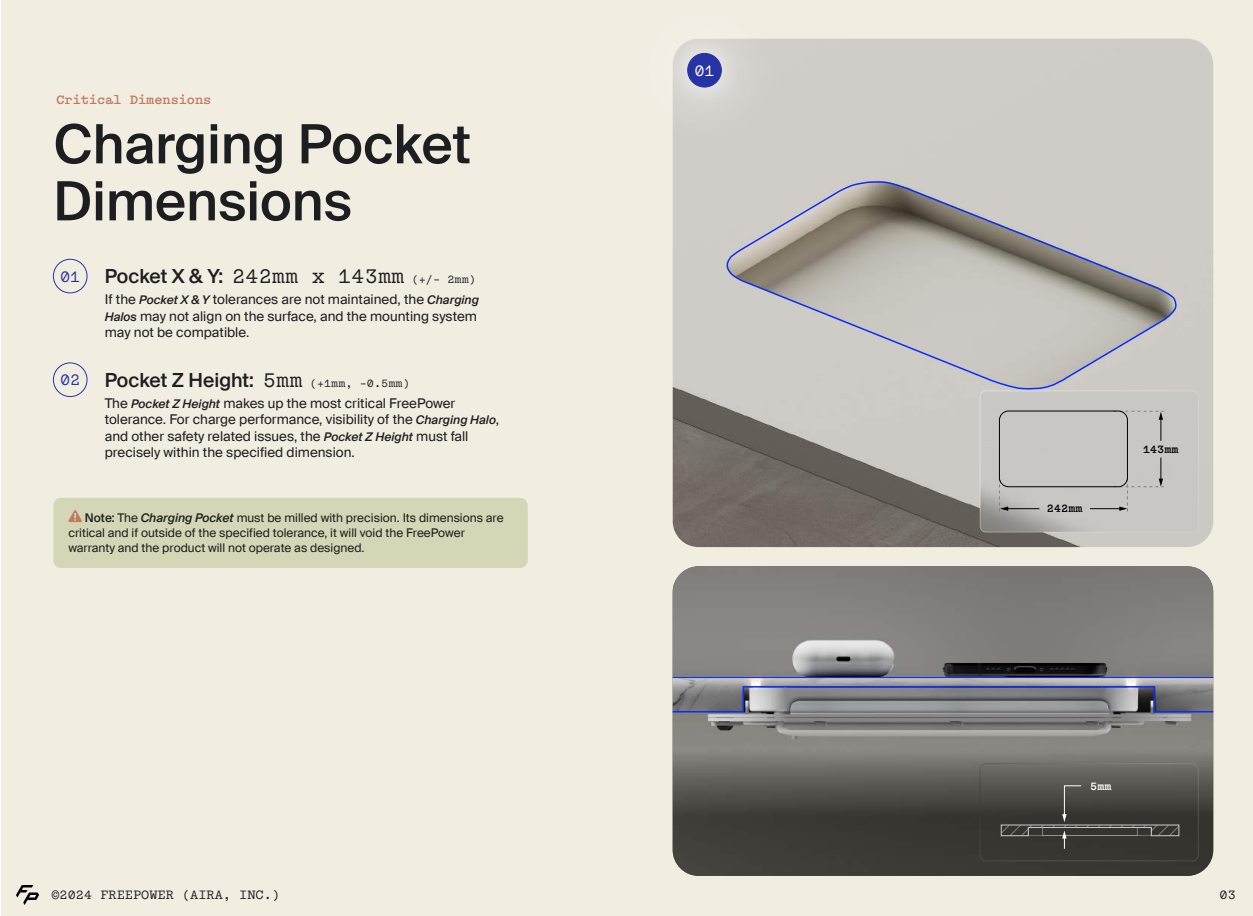
<style>
.page{position:relative;width:1253px;height:916px;background:#fff}
.page>*{position:absolute;margin:0;border:0;box-sizing:border-box;transform-origin:0 0}
.t1{font:500 54px/57px "Suisse Intl";color:#1d1e21}
.t2{font:500 19.5px "Suisse Intl";color:#1d1e21}
.t3{font:19.5px "ABC Simon Mono";color:#1d1e21}
.t4{font:15px "ABC Simon Mono";color:#fff}
.t5{font:13.5px/16.5px "Suisse Intl";color:#1d1e21}
.t6{font:12px/15px "Suisse Intl";color:#1d1e21}
.t7{font:12px "ABC Simon Mono";color:#1d1e21}
.t8{font:700 12px "ABC Simon Mono";color:#bf7c60}
.t9{font:700 10.5px "ABC Simon Mono";color:#000}
.t10{font:700 10.5px "ABC Simon Mono";color:#fff}
.s1{font-size:15px;color:#2633a4}
.s2{font-family:"Suisse Intl";font-weight:500}
.s3{font-size:10.5px}
.s4{font-weight:500;font-style:italic;font-size:12px}
.s5{font-family:"ABC Simon Mono";font-weight:400;font-size:15px;color:#2633a4}
.s6{font-family:"ABC Simon Mono";font-weight:400}
.s7{font-family:"ABC Simon Mono";font-weight:400;font-size:10.5px}
.s8{font-weight:500}
.s9{font-weight:500;font-style:italic}
</style>
<div class="page">
<div style="left:1px;top:0;width:627px;height:916px;background:#f2ede1"></div>
<div style="left:627px;top:0;width:626px;height:916px;background:#f2ede1"></div>
<img style="left:673px;top:39px;width:540px;height:508px">
<div style="left:53px;top:259px;width:34px;height:34px;border:1px solid #2633a4;border-radius:50%"></div>
<div style="left:53px;top:362px;width:34px;height:35px;border:1px solid #2633a4;border-radius:50%"></div>
<div style="left:53px;top:498px;width:475px;height:70px;background:#d4d6b6;border-radius:8px"></div>
<svg style="left:68px;top:510px;width:14px;height:12px"></svg>
<img style="left:673px;top:566px;width:540px;height:310px">
<svg style="left:16px;top:885px;width:23px;height:20px"></svg>
<div style="left:673px;top:38px;width:139px;height:138px;background:#d0cdc8"></div>
<img style="left:673px;top:38px;width:80px;height:81px">
<div style="left:688px;top:53px;width:33px;height:34px;background:#2633a4;border-radius:50%"></div>
<div style="left:687px;top:53px;width:35px;height:34px;border:1px solid #2633a4;border-radius:50%"></div>
<svg style="left:980px;top:763px;width:218px;height:98px;background:#4b4844"></svg>
<hr style="left:673px;top:677px;width:540px;height:1px;background:#0b2df9">
<svg style="left:726px;top:180px;width:452px;height:211px;background:#bbb8b4"></svg>
<svg style="left:980px;top:390px;width:218px;height:142px;background:#c1c0bd"></svg>
<svg style="left:672px;top:685px;width:542px;height:28px;background:#7b7d8a"></svg>
<p class="t8" style="left:56px;top:92px;width:157px">Critical Dimensions</p>
<h1 class="t1" style="left:53px;top:116px;width:419px">Charging Pocket<br>Dimensions</h1>
<h2 class="t3" style="left:60px;top:264px;width:417px"><span class="s1">01</span> <span class="s2">Pocket X &amp; Y:</span> 242mm x 143mm <span class="s3">(+/- 2mm)</span></h2>
<p class="t5" style="left:105px;top:291px;width:376px">If the <span class="s4">Pocket X &amp; Y</span> tolerances are not maintained, the <span class="s4">Charging<br>Halos</span> may not align on the surface, and the mounting system may not be compatible.</p>
<h2 class="t2" style="left:60px;top:369px;width:351px"><span class="s5">02</span> Pocket Z Height: <span class="s6">5mm</span> <span class="s7">(+1mm, -0.5mm)</span></h2>
<p class="t5" style="left:105px;top:395px;width:396px">The <span class="s4">Pocket Z Height</span> makes up the most critical FreePower tolerance. For charge performance, visibility of the <span class="s4">Charging Halo</span>, and other safety related issues, the <span class="s4">Pocket Z Height</span> must fall precisely within the specified dimension.</p>
<p class="t6" style="left:68px;top:510px;width:437px;text-indent:17px"><span class="s8">Note:</span> The <span class="s9">Charging Pocket</span> must be milled with precision. Its dimensions are critical and if outside of the specified tolerance, it will void the FreePower warranty and the product will not operate as designed.</p>
<p class="t4" style="left:694px;top:61px;width:22px">01</p>
<p class="t9" style="left:1047px;top:501px;width:37px">242mm</p>
<p class="t9" style="left:1143px;top:443px;width:37px">143mm</p>
<p class="t10" style="left:1090px;top:779px;width:23px">5mm</p>
<p class="t7" style="left:51px;top:887px;width:230px">©2024 FREEPOWER (AIRA, INC.)</p>
<p class="t7" style="left:1219px;top:887px;width:18px">03</p>
</div>
